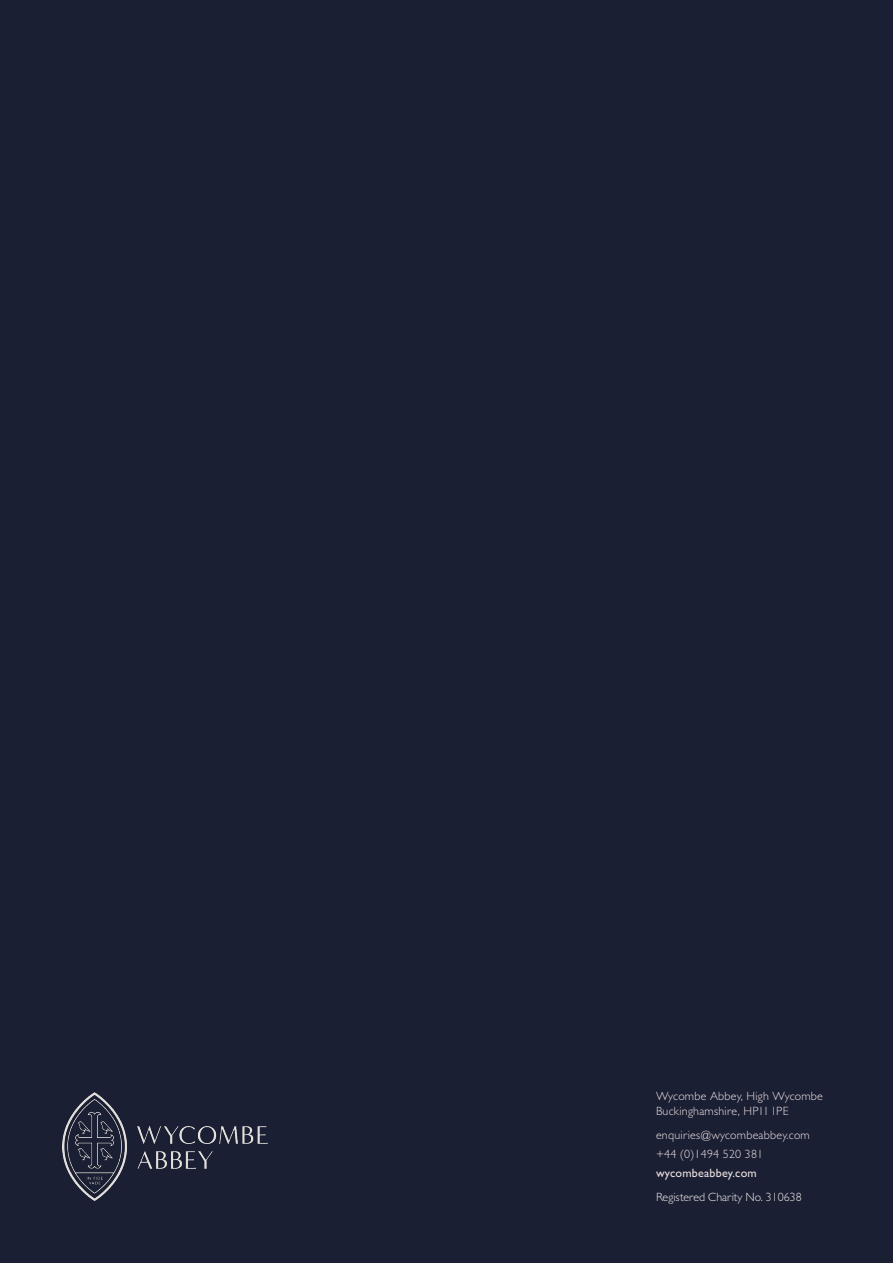
<style>
.page{position:relative;width:893px;height:1263px;background:#1b1f34}
.page>*{position:absolute;margin:0;border:0;box-sizing:border-box;transform-origin:0 0}
.t1{font:300 12px/15px "Gill Sans MT Std";letter-spacing:.02em;color:#ebdfdf}
.t2{font:300 12px "Gill Sans MT Std";color:#eceae6}
.t3{font:500 12px "Gill Sans MT Std";letter-spacing:.02em;color:#ebdfdf}
</style>
<div class="page">
<img style="left:62px;top:1092px;width:206px;height:108px">
<p class="t1" style="left:656px;top:1088px;width:169px">Wycombe Abbey, High Wycombe<br>Buckinghamshire, HP11 1PE</p>
<p class="t1" style="left:656px;top:1125px;width:155px;line-height:19.2px">enquiries@wycombeabbey.com +44 (0)1494 520 381</p>
<p class="t3" style="left:656px;top:1166px;width:102px">wycombeabbey.com</p>
<p class="t2" style="left:656px;top:1189px;width:147px">Registered Charity No. 310638</p>
</div>
